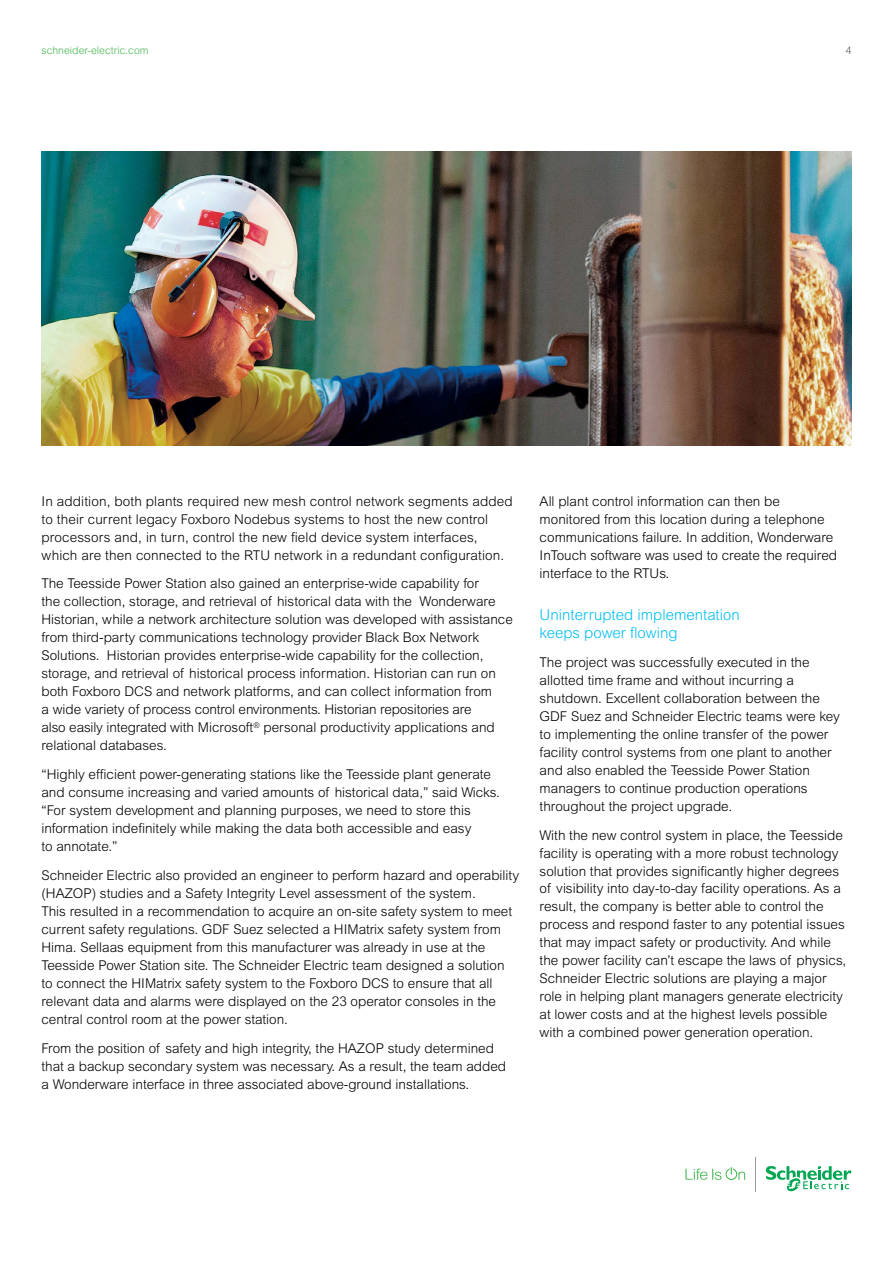
<style>
.page{position:relative;width:893px;height:1263px;background:#fff}
.page>*{position:absolute;margin:0;border:0;box-sizing:border-box;transform-origin:0 0}
.t1{font:300 15px/18px "Arial MT Std";color:#00bdf2}
.t2{font:300 13.5px/18px "Arial MT Std";color:#000}
.t3{font:300 10.5px "Arial MT Std";color:#46b751}
.t4{font:300 10.5px "Arial MT Std";color:#4d555b}
</style>
<div class="page">
<img style="left:41px;top:152px;width:810px;height:294px">
<svg style="left:685px;top:1167px;width:60px;height:13px"></svg>
<svg style="left:766px;top:1166px;width:85px;height:26px"></svg>
<hr style="left:755px;top:1157px;width:1px;height:35px;background:#979fa4">
<p class="t3" style="left:41px;top:44px;width:109px">schneider-electric.com</p>
<p class="t4" style="left:846px;top:44px;width:7px">4</p>
<p class="t2" style="left:41px;top:492px;width:473px">In addition, both plants required new mesh control network segments added to their current legacy Foxboro Nodebus systems to host the new control processors and, in turn, control the new field device system interfaces, which are then connected to the RTU network in a redundant configuration.</p>
<p class="t2" style="left:41px;top:575px;width:473px">The Teesside Power Station also gained an enterprise‑wide capability for<br>the collection, storage, and retrieval of historical data with the Wonderware Historian, while a network architecture solution was developed with assistance from third‑party communications technology provider Black Box Network Solutions. Historian provides enterprise‑wide capability for the collection, storage, and retrieval of historical process information. Historian can run on both Foxboro DCS and network platforms, and can collect information from<br>a wide variety of process control environments. Historian repositories are<br>also easily integrated with Microsoft<sup>®</sup> personal productivity applications and relational databases.</p>
<p class="t2" style="left:41px;top:765px;width:460px">“Highly efficient power-generating stations like the Teesside plant generate and consume increasing and varied amounts of historical data,” said Wicks. “For system development and planning purposes, we need to store this information indefinitely while making the data both accessible and easy<br>to annotate.”</p>
<p class="t2" style="left:41px;top:866px;width:479px">Schneider Electric also provided an engineer to perform hazard and operability (HAZOP) studies and a Safety Integrity Level assessment of the system.<br>This resulted in a recommendation to acquire an on-site safety system to meet current safety regulations. GDF Suez selected a HIMatrix safety system from Hima. Sellaas equipment from this manufacturer was already in use at the Teesside Power Station site. The Schneider Electric team designed a solution to connect the HIMatrix safety system to the Foxboro DCS to ensure that all relevant data and alarms were displayed on the 23 operator consoles in the central control room at the power station.</p>
<p class="t2" style="left:41px;top:1039px;width:466px">From the position of safety and high integrity, the HAZOP study determined that a backup secondary system was necessary. As a result, the team added a Wonderware interface in three associated above‑ground installations.</p>
<p class="t2" style="left:540px;top:492px;width:299px">All plant control information can then be monitored from this location during a telephone communications failure. In addition, Wonderware InTouch software was used to create the required interface to the RTUs.</p>
<p class="t1" style="left:540px;top:606px;width:202px">Uninterrupted implementation keeps power flowing</p>
<p class="t2" style="left:540px;top:653px;width:302px">The project was successfully executed in the allotted time frame and without incurring a shutdown. Excellent collaboration between the GDF Suez and Schneider Electric teams were key to implementing the online transfer of the power facility control systems from one plant to another and also enabled the Teesside Power Station managers to continue production operations throughout the project upgrade.</p>
<p class="t2" style="left:540px;top:826px;width:308px">With the new control system in place, the Teesside facility is operating with a more robust technology solution that provides significantly higher degrees of visibility into day-to-day facility operations. As a result, the company is better able to control the process and respond faster to any potential issues that may impact safety or productivity. And while the power facility can’t escape the laws of physics, Schneider Electric solutions are playing a major role in helping plant managers generate electricity at lower costs and at the highest levels possible with a combined power generation operation.</p>
</div>
